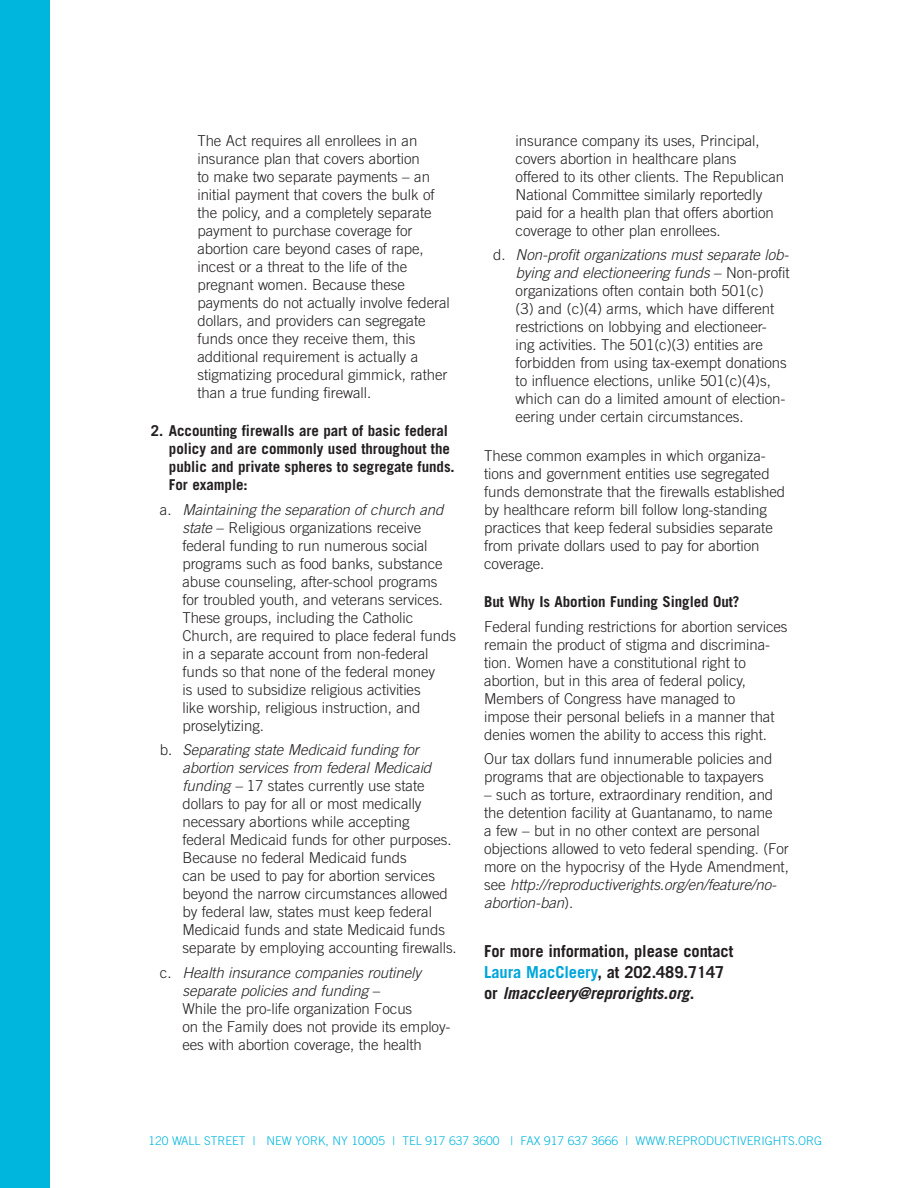
<style>
.page{position:relative;width:918px;height:1188px;background:#fff}
.page>*{position:absolute;margin:0;border:0;box-sizing:border-box;transform-origin:0 0}
.t1{font:700 16.5px/21px "Trade Gothic";letter-spacing:-.005em;color:#231f20}
.t2{font:300 15px/18px "Trade Gothic";letter-spacing:-.005em;color:#231f20}
.t3{font:700 15px/18px "Trade Gothic";letter-spacing:-.005em;color:#231f20}
.t4{font:300 12px "Trade Gothic";color:#00b6dd}
.s1{font-style:italic}
.s2{color:#00a6db}
</style>
<div class="page">
<div style="left:0;top:0;width:49px;height:1188px;background:#00b6dd"></div>
<p class="t2" style="left:197px;top:131px;width:254px">The Act requires all enrollees in an insurance plan that covers abortion<br>to make two separate payments – an initial payment that covers the bulk of the policy, and a completely separate payment to purchase coverage for abortion care beyond cases of rape, incest or a threat to the life of the pregnant women. Because these payments do not actually involve federal dollars, and providers can segregate funds once they receive them, this additional requirement is actually a stigmatizing procedural gimmick, rather than a true funding firewall.</p>
<p class="t3" style="left:169px;top:421px;width:287px;text-indent:-18px">2. Accounting firewalls are part of basic federal policy and are commonly used throughout the public and private spheres to segregate funds.<br>For example:</p>
<p class="t2" style="left:182px;top:500px;width:275px;text-indent:-22px">a. <span class="s1">Maintaining the separation of church and state</span> – Religious organizations receive federal funding to run numerous social programs such as food banks, substance abuse counseling, after-school programs for troubled youth, and veterans services.<br>These groups, including the Catholic Church, are required to place federal funds in a separate account from non-federal funds so that none of the federal money<br>is used to subsidize religious activities<br>like worship, religious instruction, and proselytizing.</p>
<p class="t2" style="left:182px;top:741px;width:276px;text-indent:-22px">b. <span class="s1">Separating state Medicaid funding for abortion services from federal Medicaid funding –</span> 17 states currently use state dollars to pay for all or most medically necessary abortions while accepting<br>federal Medicaid funds for other purposes.<br>Because no federal Medicaid funds<br>can be used to pay for abortion services beyond the narrow circumstances allowed by federal law, states must keep federal Medicaid funds and state Medicaid funds separate by employing accounting firewalls.</p>
<p class="t2" style="left:182px;top:964px;width:270px;text-indent:-22px">c. <span class="s1">Health insurance companies routinely separate policies and funding</span> –<br>While the pro-life organization Focus<br>on the Family does not provide its employ&shy;ees with abortion coverage, the health</p>
<p class="t2" style="left:516px;top:131px;width:270px">insurance company its uses, Principal, covers abortion in healthcare plans<br>offered to its other clients. The Republican National Committee similarly reportedly paid for a health plan that offers abortion coverage to other plan enrollees.</p>
<p class="t2" style="left:516px;top:246px;width:275px;text-indent:-22px">d. <span class="s1">Non-profit organizations must separate lob&shy;bying and electioneering funds</span> – Non-profit organizations often contain both 501(c)<br>(3) and (c)(4) arms, which have different restrictions on lobbying and electioneer-<br>ing activities. The 501(c)(3) entities are forbidden from using tax-exempt donations to influence elections, unlike 501(c)(4)s, which can do a limited amount of election&shy;eering under certain circumstances.</p>
<p class="t2" style="left:484px;top:446px;width:303px">These common examples in which organiza&shy;tions and government entities use segregated funds demonstrate that the firewalls established by healthcare reform bill follow long-standing practices that keep federal subsidies separate from private dollars used to pay for abortion coverage.</p>
<p class="t3" style="left:484px;top:592px;width:257px">But Why Is Abortion Funding Singled Out?</p>
<p class="t2" style="left:484px;top:617px;width:305px">Federal funding restrictions for abortion services remain the product of stigma and discrimina&shy;tion. Women have a constitutional right to abortion, but in this area of federal policy, Members of Congress have managed to<br>impose their personal beliefs in a manner that denies women the ability to access this right.</p>
<p class="t2" style="left:484px;top:750px;width:290px">Our tax dollars fund innumerable policies and programs that are objectionable to taxpayers</p>
<p class="t2" style="left:484px;top:786px;width:306px">– such as torture, extraordinary rendition, and the detention facility at Guantanamo, to name<br>a few – but in no other context are personal objections allowed to veto federal spending. (For more on the hypocrisy of the Hyde Amendment, see <span class="s1">http://reproductiverights.org/en/feature/no&shy;abortion-ban</span>).</p>
<p class="t1" style="left:484px;top:940px;width:251px">For more information, please contact<br><span class="s2">Laura MacCleery</span>, at 202.489.7147 or <span class="s1">lmaccleery@reprorights.org</span>.</p>
<p class="t4" style="left:148px;top:1134px;width:675px">120 WALL STREET | NEW YORK, NY 10005 | TEL 917 637 3600 | FAX 917 637 3666 | WWW.REPRODUCTIVERIGHTS.ORG</p>
</div>
